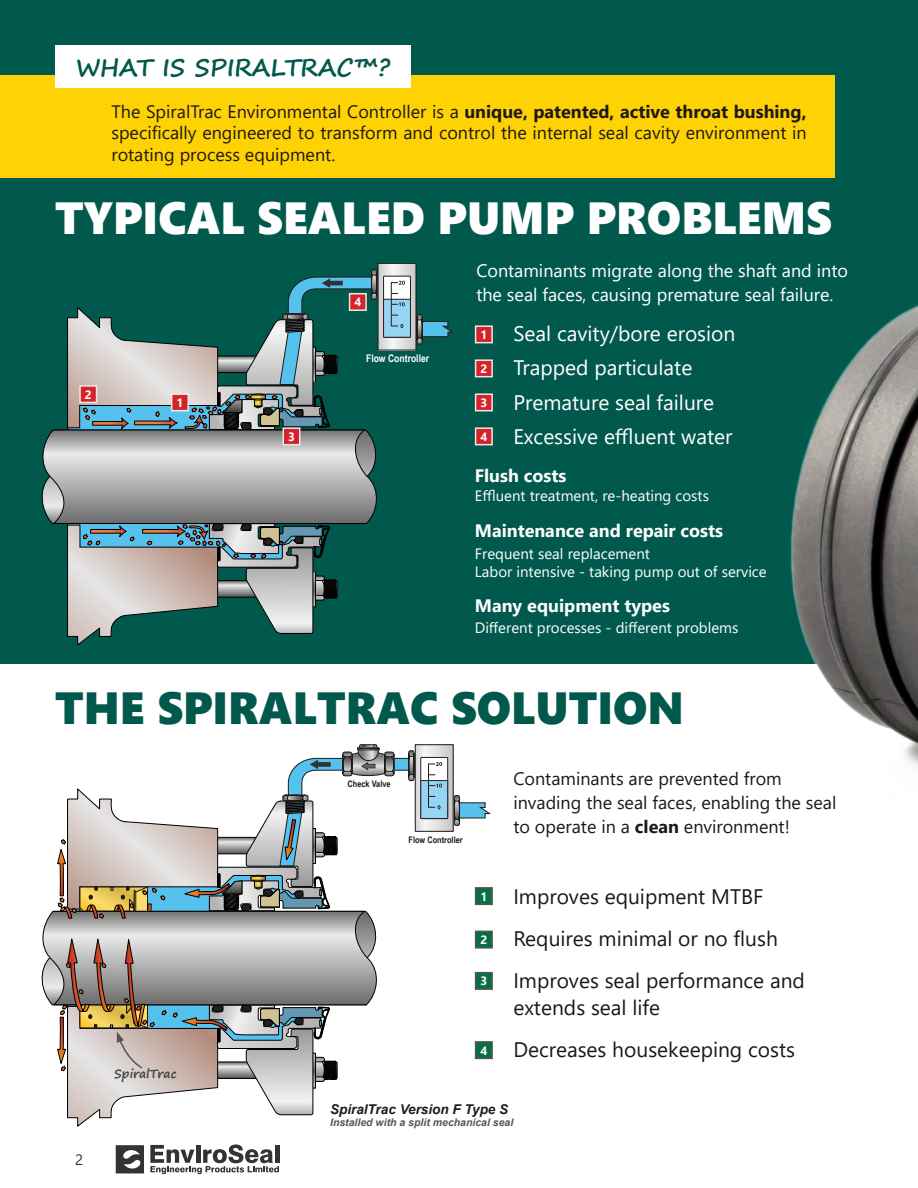
<style>
.page{position:relative;width:918px;height:1188px;background:#fff}
.page>*{position:absolute;margin:0;border:0;box-sizing:border-box;transform-origin:0 0}
.t1{font:45px "Segoe UI Black";color:#fff}
.t2{font:45px "Segoe UI Black";color:#00594c}
.t3{font:700 24px "Segoe Print";color:#00594c}
.t4{font:21px/42px "Segoe UI";color:#1e1917}
.t5{font:21px/34.5px "Segoe UI";color:#fff}
.t6{font:18px/21.6px "Segoe UI";color:#1e1917;text-align:justify}
.t7{font:18px/24px "Segoe UI";color:#fff}
.t8{font:700 18px "Segoe UI";color:#fff}
.t9{font:15px/18px "Segoe UI";color:#fff}
.t10{font:15px "Segoe UI";color:#333}
.t11{font:italic 700 13.5px "Arial";color:#1d1d1b}
.t12{font:700 12px "Segoe UI";color:#fff}
.t13{font:700 12px "Segoe Print";color:#404040}
.t14{font:italic 700 10.5px "Arial";color:#565554}
.t15{font:700 10.5px "Arial Narrow";color:#fff}
.t16{font:700 9px "Arial Narrow";color:#1e1917}
.s1{font-weight:700}
</style>
<div class="page">
<svg style="left:116px;top:1145px;width:28px;height:28px"></svg>
<svg style="left:150px;top:1145px;width:129px;height:29px"></svg>
<div style="left:0;top:0;width:918px;height:664px;background:#00594c"></div>
<svg style="left:380px;top:265px;width:34px;height:4px"></svg>
<div style="left:378px;top:263px;width:38px;height:87px;border:1px solid #1d1b19"></div>
<svg style="left:42px;top:269px;width:411px;height:365px"></svg>
<img style="left:790px;top:305px;width:128px;height:462px">
<div style="left:0;top:75px;width:834px;height:103px;background:#ffd203"></div>
<div style="left:55px;top:45px;width:356px;height:43px;background:#fff"></div>
<svg style="left:490px;top:887px;width:3px;height:18px"></svg>
<svg style="left:490px;top:931px;width:3px;height:18px"></svg>
<svg style="left:490px;top:972px;width:3px;height:18px"></svg>
<svg style="left:490px;top:1041px;width:3px;height:18px"></svg>
<div style="left:475px;top:325px;width:18px;height:18px;background:#d52429;border:2px solid #ebe9e8"></div>
<div style="left:171px;top:393px;width:18px;height:18px;background:#d52429;border:2px solid #ebe9e8"></div>
<div style="left:475px;top:359px;width:18px;height:18px;background:#d52429;border:2px solid #ebe9e8"></div>
<div style="left:79px;top:385px;width:18px;height:18px;background:#d52429;border:2px solid #ebe9e8"></div>
<div style="left:475px;top:393px;width:18px;height:18px;background:#d52429;border:2px solid #ebe9e8"></div>
<div style="left:283px;top:427px;width:18px;height:18px;background:#d52429;border:2px solid #ebe9e8"></div>
<div style="left:475px;top:427px;width:18px;height:18px;background:#d52429;border:2px solid #ebe9e8"></div>
<div style="left:349px;top:293px;width:18px;height:18px;background:#d52429;border:2px solid #ebe9e8"></div>
<svg style="left:42px;top:745px;width:448px;height:370px"></svg>
<h2 class="t3" style="left:76px;top:56px;width:316px">WHAT IS SPIRALTRAC™?</h2>
<p class="t6" style="left:111px;top:102px;width:697px">The SpiralTrac Environmental Controller is a <span class="s1">unique, patented, active throat bushing, </span>specifically engineered to transform and control the internal seal cavity environment in rotating process equipment.</p>
<h1 class="t1" style="left:55px;top:201px;width:778px">TYPICAL SEALED PUMP PROBLEMS</h1>
<p class="t12" style="left:85px;top:390px;width:8px">2</p>
<p class="t12" style="left:176px;top:398px;width:8px">1</p>
<p class="t12" style="left:354px;top:298px;width:8px">4</p>
<p class="t7" style="left:476px;top:260px;width:373px">Contaminants migrate along the shaft and into the seal faces, causing premature seal failure.</p>
<p class="t15" style="left:366px;top:355px;width:65px">Flow Controller</p>
<p class="t12" style="left:480px;top:330px;width:8px">1</p>
<p class="t12" style="left:480px;top:364px;width:8px">2</p>
<p class="t12" style="left:480px;top:398px;width:8px">3</p>
<p class="t12" style="left:288px;top:432px;width:8px">3</p>
<p class="t12" style="left:480px;top:432px;width:8px">4</p>
<p class="t5" style="left:513px;top:318px;width:224px">Seal cavity/bore erosion<br>Trapped particulate<br>Premature seal failure<br>Excessive effluent water</p>
<p class="t8" style="left:475px;top:469px;width:93px">Flush costs</p>
<p class="t9" style="left:475px;top:489px;width:236px">Effluent treatment, re-heating costs</p>
<p class="t8" style="left:475px;top:524px;width:250px">Maintenance and repair costs</p>
<p class="t9" style="left:475px;top:546px;width:293px">Frequent seal replacement<br>Labor intensive - taking pump out of service</p>
<p class="t8" style="left:475px;top:599px;width:197px">Many equipment types</p>
<p class="t9" style="left:475px;top:620px;width:265px">Different processes - different problems</p>
<h1 class="t2" style="left:55px;top:691px;width:630px">THE SPIRALTRAC SOLUTION</h1>
<p class="t10" style="left:75px;top:1154px;width:10px">2</p>
<p class="t13" style="left:114px;top:1068px;width:64px">SpiralTrac</p>
<p class="t16" style="left:348px;top:781px;width:45px">Check Valve</p>
<p class="t16" style="left:409px;top:836px;width:56px">Flow Controller</p>
<p class="t12" style="left:480px;top:892px;width:8px">1</p>
<p class="t12" style="left:480px;top:935px;width:8px">2</p>
<p class="t12" style="left:480px;top:977px;width:8px">3</p>
<p class="t12" style="left:480px;top:1046px;width:8px">4</p>
<p class="t6" style="left:513px;top:769px;width:325px;line-height:24px;text-align:left">Contaminants are prevented from invading the seal faces, enabling the seal to operate in a <span class="s1">clean</span> environment!</p>
<p class="t4" style="left:513px;top:878px;width:293px">Improves equipment MTBF<br>Requires minimal or no flush<br>Improves seal performance and</p>
<p class="t4" style="left:513px;top:989px;width:283px">extends seal life<br>Decreases housekeeping costs</p>
<p class="t11" style="left:330px;top:1104px;width:180px">SpiralTrac Version F Type S</p>
<p class="t14" style="left:330px;top:1119px;width:185px">Installed with a split mechanical seal</p>
</div>
